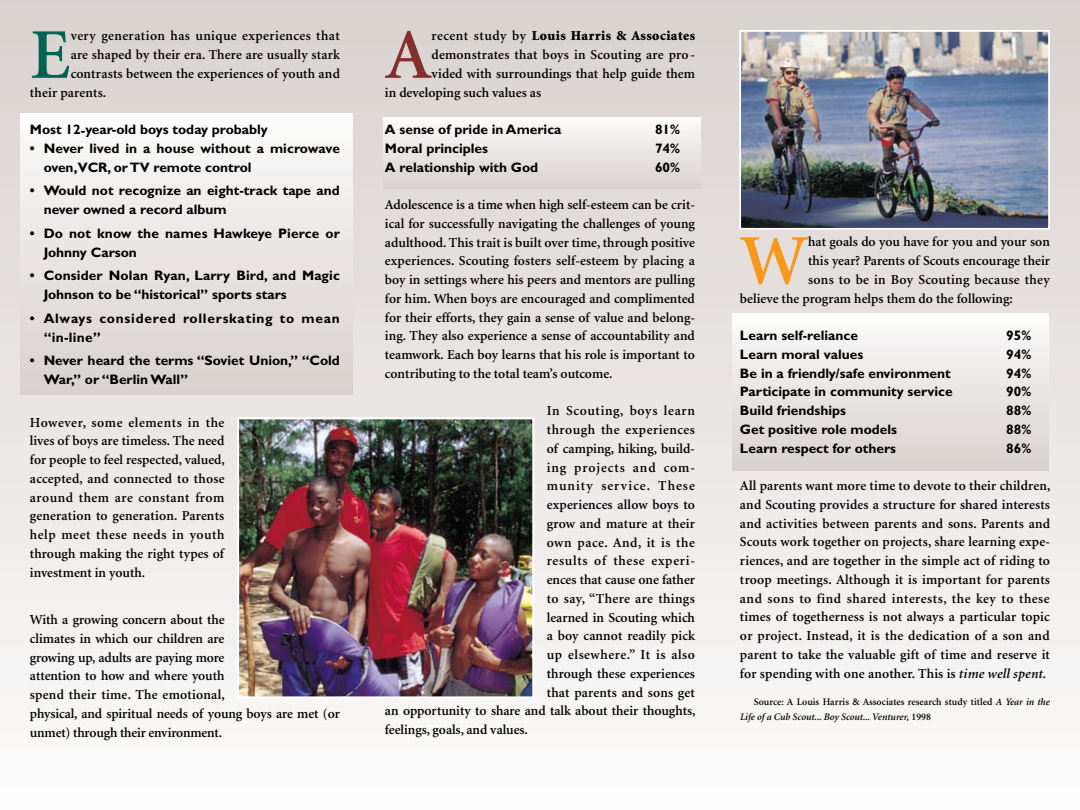
<style>
.page{position:relative;width:1080px;height:810px;background:#fff}
.page>*{position:absolute;margin:0;border:0;box-sizing:border-box;transform-origin:0 0}
.t1{font:600 71.5px "Minion";color:#006351}
.t2{font:600 71.5px "Minion";color:#82302f}
.t3{font:600 71.5px "Minion";color:#f8991d}
.t4{font:600 13.75px/18.8px "Minion";color:#000;text-align:justify}
.t5{font:700 13.75px/18.8px "Gill Sans";color:#000}
.t6{font:600 13.75px "Minion";letter-spacing:.035em;color:#000}
.t7{font:700 13.75px/18.8px "Gill Sans";letter-spacing:.055em;color:#000}
.t8{font:600 13.75px "Minion";letter-spacing:.03em;color:#000}
.t9{font:900 13.75px "Minion";letter-spacing:.03em;color:#000}
.t10{font:600 13.75px "Minion";letter-spacing:.02em;color:#000}
.t11{font:600 13.75px "Minion";letter-spacing:.05em;color:#000}
.t12{font:600 13.75px "Minion";letter-spacing:.025em;color:#000}
.t13{font:600 13.75px "Minion";letter-spacing:.045em;color:#000}
.t14{font:600 13.75px "Minion";letter-spacing:.07em;color:#000}
.t15{font:600 13.75px "Minion";letter-spacing:.065em;color:#000}
.t16{font:600 10px/15px "Minion";color:#000}
.s1{font-weight:600}
.s2{font-style:italic}
</style>
<div class="page">
<div style="left:0;top:0;width:1080px;height:810px;background:linear-gradient(to bottom,#d8d1cf,#fcfbfb)"></div>
<div style="left:732px;top:314px;width:317px;height:157px;background:linear-gradient(to bottom,#fcfbfb,#d8d1ce)"></div>
<div style="left:384px;top:118px;width:317px;height:71px;background:linear-gradient(to bottom,#fbfafa,#d8d1cf)"></div>
<div style="left:20px;top:114px;width:332px;height:280px;background:linear-gradient(to bottom,#fcfbfb,#d8d1ce)"></div>
<img style="left:742px;top:33px;width:305px;height:194px">
<div style="left:739px;top:30px;width:311px;height:200px;border:2px solid #fff"></div>
<img style="left:240px;top:420px;width:291px;height:275px">
<div style="left:237px;top:417px;width:297px;height:281px;border:2px solid #fff"></div>
<h1 class="t1" style="left:30px;top:18px;width:42px">E</h1>
<p class="t8" style="left:71px;top:29px;width:271px">very generation has unique experiences that</p>
<p class="t4" style="left:71px;top:46px;width:271px">are shaped by their era. There are usually stark</p>
<p class="t4" style="left:71px;top:64px;width:271px">contrasts between the experiences of youth and</p>
<p class="t4" style="left:30px;top:83px;width:78px">their parents.</p>
<p class="t5" style="left:30px;top:120px;width:239px">Most 12-year-old boys today probably</p>
<p class="t5" style="left:44px;top:139px;width:298px;text-indent:-14px">• Never lived in a house without a microwave oven,VCR, orTV remote control</p>
<p class="t5" style="left:44px;top:181px;width:298px;text-indent:-14px">• Would not recognize an eight-track tape and never owned a record album</p>
<p class="t5" style="left:44px;top:224px;width:298px;text-indent:-14px">• Do not know the names Hawkeye Pierce or<br>Johnny Carson</p>
<p class="t5" style="left:44px;top:266px;width:298px;text-indent:-14px">• Consider Nolan Ryan, Larry Bird, and Magic<br>Johnson to be “historical” sports stars</p>
<p class="t7" style="left:44px;top:309px;width:298px;text-indent:-14px">• Always considered rollerskating to mean “in-line”</p>
<p class="t5" style="left:44px;top:351px;width:298px;text-indent:-14px">• Never heard the terms “Soviet Union,” “Cold<br>War,” or “BerlinWall”</p>
<p class="t4" style="left:30px;top:413px;width:196px">However, some elements in the lives of boys are timeless. The need for people to feel respected, valued, accepted, and connected to those around them are constant from generation to generation. Parents help meet these needs in youth through making the right types of investment in youth.</p>
<p class="t4" style="left:30px;top:611px;width:311px;text-align:left">With a growing concern about the<br>climates in which our children are<br>growing up, adults are paying more<br>attention to how and where youth<br>spend their time. The emotional,<br>physical, and spiritual needs of young boys are met (or unmet) through their environment.</p>
<h1 class="t2" style="left:385px;top:18px;width:48px">A</h1>
<p class="t9" style="left:432px;top:29px;width:265px"><span class="s1">recent study by</span> Louis Harris &amp; Associates</p>
<p class="t4" style="left:432px;top:46px;width:265px">demonstrates that boys in Scouting are pro-</p>
<p class="t4" style="left:432px;top:64px;width:265px">vided with surroundings that help guide them</p>
<p class="t4" style="left:385px;top:83px;width:158px">in developing such values as</p>
<p class="t5" style="left:385px;top:120px;width:178px">A sense of pride in America</p>
<p class="t5" style="left:655px;top:120px;width:27px">81%</p>
<p class="t5" style="left:385px;top:139px;width:105px">Moral principles</p>
<p class="t5" style="left:655px;top:139px;width:27px">74%</p>
<p class="t5" style="left:385px;top:158px;width:155px">A relationship with God</p>
<p class="t5" style="left:655px;top:158px;width:27px">60%</p>
<p class="t4" style="left:385px;top:196px;width:312px">Adolescence is a time when high self-esteem can be crit&shy;ical for successfully navigating the challenges of young adulthood. This trait is built over time, through positive experiences. Scouting fosters self-esteem by placing a boy in settings where his peers and mentors are pulling for him. When boys are encouraged and complimented for their efforts, they gain a sense of value and belong&shy;ing. They also experience a sense of accountability and teamwork. Each boy learns that his role is important to contributing to the total team’s outcome.</p>
<p class="t13" style="left:547px;top:404px;width:150px">In Scouting, boys learn</p>
<p class="t6" style="left:547px;top:423px;width:150px">through the experiences</p>
<p class="t4" style="left:547px;top:440px;width:150px">of camping, hiking, build-</p>
<p class="t15" style="left:547px;top:460px;width:150px">ing projects and com-</p>
<p class="t14" style="left:547px;top:479px;width:150px">munity service. These</p>
<p class="t4" style="left:547px;top:496px;width:150px">experiences allow boys to</p>
<p class="t4" style="left:547px;top:515px;width:150px">grow and mature at their</p>
<p class="t6" style="left:547px;top:535px;width:150px">own pace. And, it is the</p>
<p class="t11" style="left:547px;top:554px;width:150px">results of these experi-</p>
<p class="t4" style="left:547px;top:571px;width:150px">ences that cause one father</p>
<p class="t12" style="left:547px;top:592px;width:150px">to say, “There are things</p>
<p class="t4" style="left:547px;top:608px;width:150px">learned in Scouting which</p>
<p class="t4" style="left:547px;top:627px;width:150px">a boy cannot readily pick</p>
<p class="t6" style="left:547px;top:648px;width:150px">up elsewhere.” It is also</p>
<p class="t4" style="left:547px;top:665px;width:150px">through these experiences</p>
<p class="t4" style="left:547px;top:683px;width:150px">that parents and sons get</p>
<p class="t4" style="left:385px;top:702px;width:312px">an opportunity to share and talk about their thoughts,</p>
<p class="t4" style="left:385px;top:721px;width:144px">feelings, goals, and values.</p>
<h1 class="t3" style="left:740px;top:224px;width:70px">W</h1>
<p class="t4" style="left:808px;top:233px;width:243px">hat goals do you have for you and your son</p>
<p class="t4" style="left:808px;top:252px;width:243px">this year? Parents of Scouts encourage their</p>
<p class="t10" style="left:808px;top:272px;width:243px">sons to be in Boy Scouting because they</p>
<p class="t4" style="left:740px;top:289px;width:274px">believe the program helps them do the following:</p>
<p class="t5" style="left:740px;top:326px;width:119px">Learn self-reliance</p>
<p class="t5" style="left:1006px;top:326px;width:27px">95%</p>
<p class="t5" style="left:740px;top:345px;width:125px">Learn moral values</p>
<p class="t5" style="left:1006px;top:345px;width:27px">94%</p>
<p class="t5" style="left:740px;top:364px;width:212px">Be in a friendly/safe environment</p>
<p class="t5" style="left:1006px;top:364px;width:27px">94%</p>
<p class="t5" style="left:740px;top:382px;width:214px">Participate in community service</p>
<p class="t5" style="left:1006px;top:382px;width:27px">90%</p>
<p class="t5" style="left:740px;top:401px;width:108px">Build friendships</p>
<p class="t5" style="left:1006px;top:401px;width:27px">88%</p>
<p class="t5" style="left:740px;top:420px;width:159px">Get positive role models</p>
<p class="t5" style="left:1006px;top:420px;width:27px">88%</p>
<p class="t5" style="left:740px;top:439px;width:158px">Learn respect for others</p>
<p class="t5" style="left:1006px;top:439px;width:27px">86%</p>
<p class="t4" style="left:740px;top:477px;width:312px">All parents want more time to devote to their children, and Scouting provides a structure for shared interests and activities between parents and sons. Parents and Scouts work together on projects, share learning expe&shy;riences, and are together in the simple act of riding to troop meetings. Although it is important for parents and sons to find shared interests, the key to these times of togetherness is not always a particular topic or project. Instead, it is the dedication of a son and parent to take the valuable gift of time and reserve it for spending with one another. This is <span class="s2">time well spent.</span></p>
<p class="t16" style="left:740px;top:695px;width:311px;text-indent:14px">Source: A Louis Harris &amp; Associates research study titled <span class="s2">A Year in the<br>Life of a Cub Scout... Boy Scout... Venturer,</span> 1998</p>
</div>
